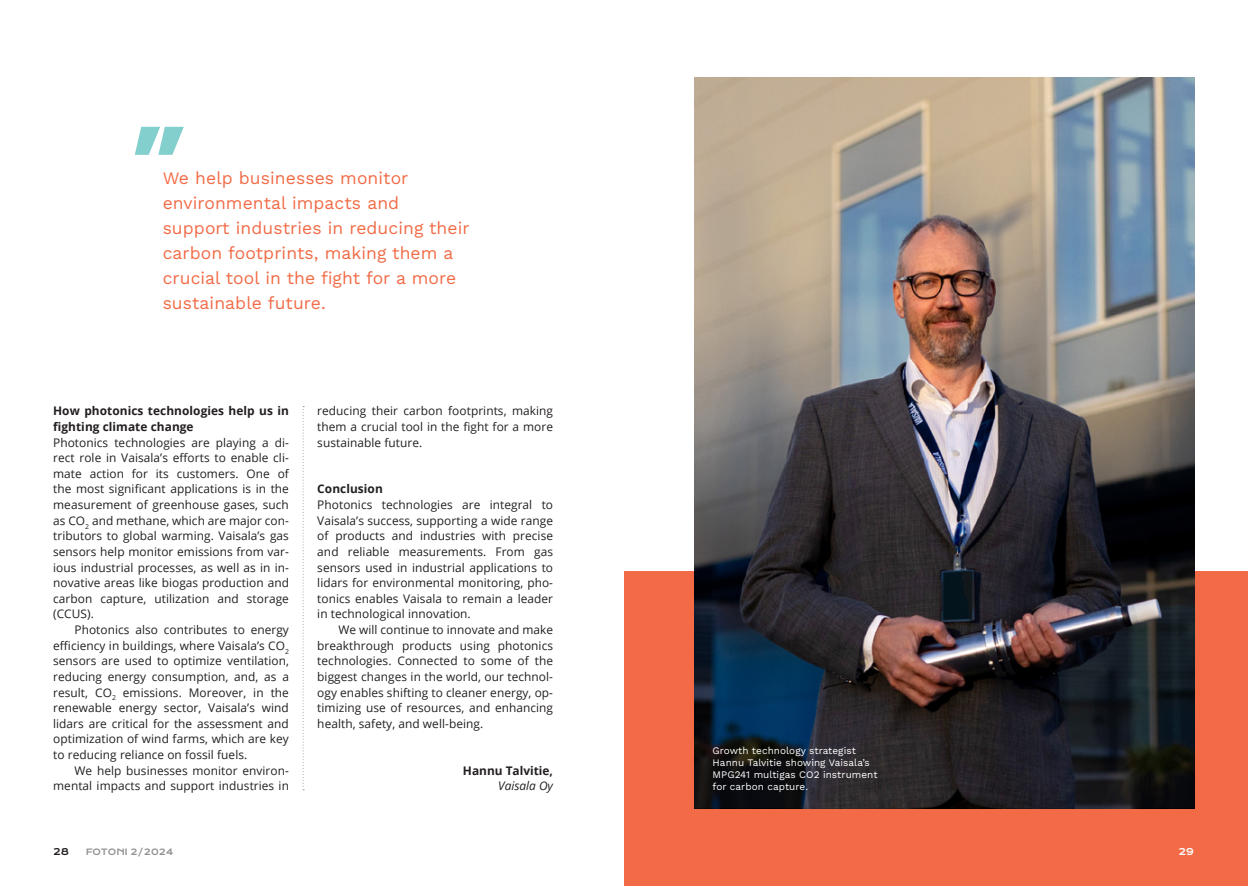
<style>
.page{position:relative;width:1248px;height:886px;background:#fff}
.page>*{position:absolute;margin:0;border:0;box-sizing:border-box;transform-origin:0 0}
.Eka_kpl{font:100 90.75px "Fractul Variable";color:#82cfcd}
.Eka_kpl-2{font:17.5px/25px "Work Sans";letter-spacing:.005em;color:#f26b46}
.Leipis{font:11.88px/15.6px "Open Sans";letter-spacing:.005em;color:#231f20;text-align:justify}
.Eka_kpl-3{font:11.88px/15.6px "Open Sans";letter-spacing:.005em;color:#231f20;text-align:justify}
.Eka_kpl-4{font:700 11.88px/15.6px "Open Sans";letter-spacing:.005em;color:#231f20}
.Leipis-2{font:700 11.88px "Open Sans";color:#231f20}
.Leipis-3{font:italic 11.88px "Open Sans";color:#231f20}
.Eka_kpl-5{font:10px/12px "Work Sans";letter-spacing:.005em;color:#fff}
.t1{font:9.12px "Krona One";color:#231f20}
.t2{font:9.12px "Krona One";color:#fff}
.t3{font:8.5px "Krona One";letter-spacing:.005em;color:#231f20}
</style>
<div class="page">
<div style="left:624px;top:572px;width:623px;height:314px;background:#f26b46"></div>
<svg style="left:302px;top:406px;width:2px;height:384px"></svg>
<img style="left:694px;top:78px;width:500px;height:730px">
<p class="Eka_kpl" style="left:132px;top:109px;width:53px">”</p>
<p class="Eka_kpl-2" style="left:163px;top:165px;width:308px">We help businesses monitor environmental impacts and support industries in reducing their carbon footprints, making them a crucial tool in the fight for a more sustainable future.</p>
<p class="Eka_kpl-4" style="left:53px;top:403px;width:237px">How photonics technologies help us in fighting climate change</p>
<p class="Eka_kpl-3" style="left:53px;top:434px;width:237px">Photonics technologies are playing a di&shy;rect role in Vaisala’s efforts to enable cli&shy;mate action for its customers. One of the most significant applications is in the measurement of greenhouse gases, such as CO<sub>2</sub> and methane, which are major con&shy;tributors to global warming. Vaisala’s gas sensors help monitor emissions from var&shy;ious industrial processes, as well as in in&shy;novative areas like biogas production and carbon capture, utilization and storage (CCUS).</p>
<p class="Leipis" style="left:53px;top:621px;width:237px;text-indent:21px">Photonics also contributes to energy efficiency in buildings, where Vaisala’s CO<sub>2 </sub>sensors are used to optimize ventilation, reducing energy consumption, and, as a result, CO<sub>2</sub> emissions. Moreover, in the renewable energy sector, Vaisala’s wind lidars are critical for the assessment and optimization of wind farms, which are key to reducing reliance on fossil fuels.</p>
<p class="Leipis" style="left:53px;top:762px;width:237px;text-align:right">We help businesses monitor environ&shy;mental impacts and support industries in</p>
<p class="t1" style="left:53px;top:845px;width:17px">28</p>
<p class="t3" style="left:85px;top:846px;width:90px">FOTONI 2/2024</p>
<p class="Leipis" style="left:317px;top:403px;width:237px">reducing their carbon footprints, making them a crucial tool in the fight for a more sustainable future.</p>
<p class="Eka_kpl-4" style="left:317px;top:481px;width:67px">Conclusion</p>
<p class="Eka_kpl-3" style="left:317px;top:496px;width:237px">Photonics technologies are integral to Vaisala’s success, supporting a wide range of products and industries with precise and reliable measurements. From gas sensors used in industrial applications to lidars for environmental monitoring, pho&shy;tonics enables Vaisala to remain a leader in technological innovation.</p>
<p class="Leipis" style="left:317px;top:621px;width:237px;text-indent:21px">We will continue to innovate and make breakthrough products using photonics technologies. Connected to some of the biggest changes in the world, our technol&shy;ogy enables shifting to cleaner energy, op&shy;timizing use of resources, and enhancing health, safety, and well-being.</p>
<p class="Leipis-2" style="left:463px;top:762px;width:92px">Hannu Talvitie,</p>
<p class="Leipis-3" style="left:498px;top:778px;width:56px">Vaisala Oy</p>
<p class="Eka_kpl-5" style="left:712px;top:744px;width:166px">Growth technology strategist<br>Hannu Talvitie showing Vaisala’s<br>MPG241 multigas CO2 instrument for carbon capture.</p>
<p class="t2" style="left:1178px;top:846px;width:17px">29</p>
</div>
